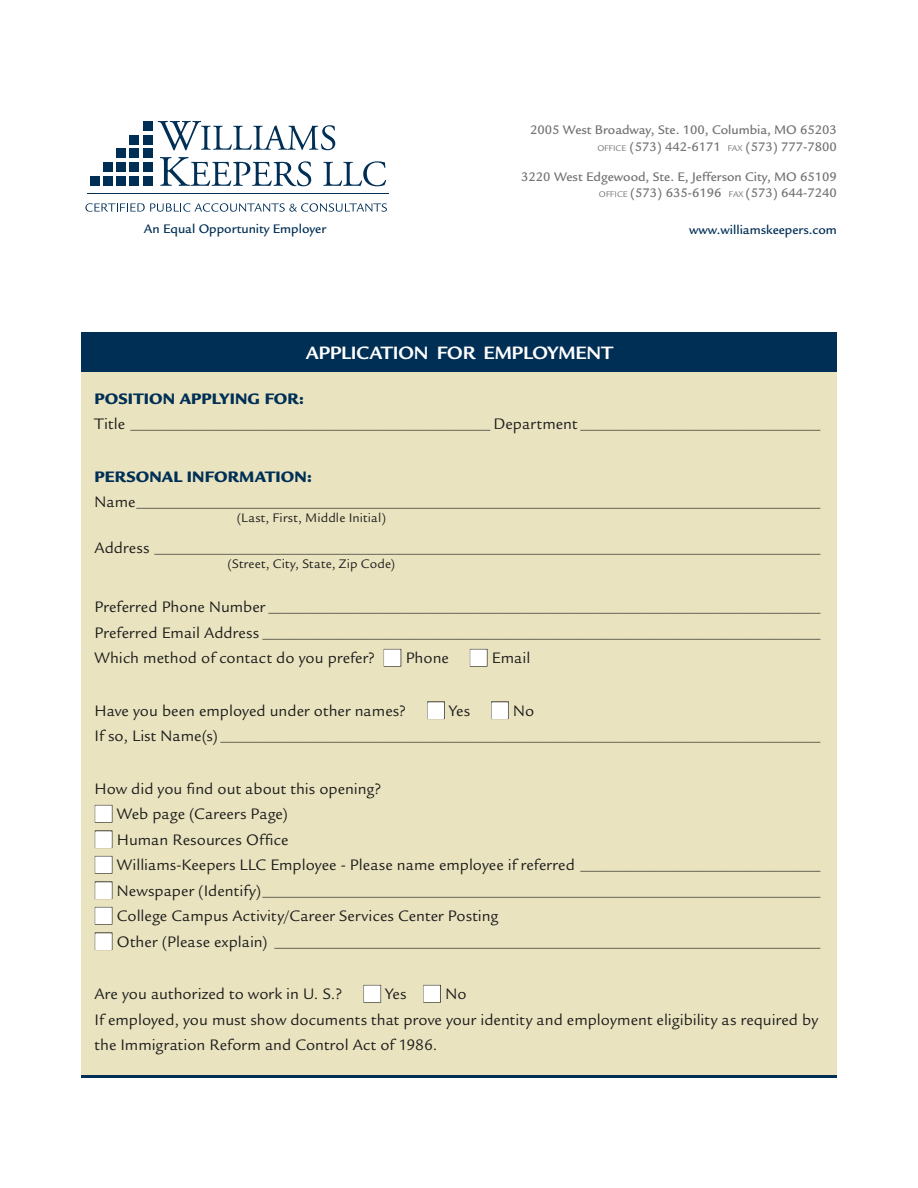
<style>
.page{position:relative;width:918px;height:1188px;background:#fff}
.page>*{position:absolute;margin:0;border:0;box-sizing:border-box;transform-origin:0 0}
.t1{font:700 19.5px "Legacy Sans Std";letter-spacing:-.005em;color:#fff}
.t2{font:16.5px/25.5px "Legacy Sans Std";letter-spacing:.005em;color:#1c1c1a}
.t3{font:900 16.5px "Legacy Sans Std";letter-spacing:.005em;color:#002f56}
.t4{font:500 13.5px/16.5px "Legacy Sans Std";color:#727273;text-align:right}
.t5{font:13.5px "Legacy Sans Std";letter-spacing:.015em;color:#1c1c1a}
.t6{font:500 13.5px "Legacy Sans Std";color:#002f56}
.t7{font:12px/25.5px "Legacy Sans Std";color:#1c1c1a}
.s1{font-weight:400;font-size:9px}
.s2{font-size:16.5px}
.s3{color:#fff}
.s4{font-size:12px}
</style>
<div class="page">
<div style="left:143px;top:121px;width:9px;height:10px;background:#002f56"></div>
<div style="left:143px;top:135px;width:9px;height:10px;background:#002f56"></div>
<div style="left:143px;top:149px;width:9px;height:9px;background:#002f56"></div>
<div style="left:143px;top:162px;width:9px;height:10px;background:#002f56"></div>
<div style="left:143px;top:176px;width:9px;height:10px;background:#002f56"></div>
<div style="left:129px;top:135px;width:10px;height:10px;background:#002f56"></div>
<div style="left:129px;top:149px;width:10px;height:9px;background:#002f56"></div>
<div style="left:129px;top:162px;width:10px;height:10px;background:#002f56"></div>
<div style="left:129px;top:176px;width:10px;height:10px;background:#002f56"></div>
<div style="left:116px;top:149px;width:10px;height:9px;background:#002f56"></div>
<div style="left:116px;top:162px;width:10px;height:10px;background:#002f56"></div>
<div style="left:116px;top:176px;width:10px;height:10px;background:#002f56"></div>
<div style="left:103px;top:162px;width:10px;height:10px;background:#002f56"></div>
<div style="left:103px;top:176px;width:10px;height:10px;background:#002f56"></div>
<div style="left:90px;top:176px;width:10px;height:10px;background:#002f56"></div>
<hr style="left:87px;top:193px;width:301px;height:1px;background:#002f56">
<svg style="left:158px;top:121px;width:177px;height:29px"></svg>
<svg style="left:160px;top:157px;width:151px;height:29px"></svg>
<svg style="left:323px;top:161px;width:63px;height:25px"></svg>
<svg style="left:85px;top:203px;width:302px;height:9px"></svg>
<div style="left:81px;top:372px;width:756px;height:705px;background:#e9e3c0"></div>
<div style="left:384px;top:649px;width:17px;height:17px;border:1px solid #1c1c1a"></div>
<div style="left:470px;top:649px;width:17px;height:17px;border:1px solid #1c1c1a"></div>
<div style="left:427px;top:702px;width:18px;height:17px;border:1px solid #1c1c1a"></div>
<div style="left:491px;top:702px;width:18px;height:17px;border:1px solid #1c1c1a"></div>
<div style="left:95px;top:805px;width:17px;height:17px;border:1px solid #1c1c1a"></div>
<div style="left:95px;top:831px;width:17px;height:17px;border:1px solid #1c1c1a"></div>
<div style="left:95px;top:856px;width:17px;height:17px;border:1px solid #1c1c1a"></div>
<div style="left:95px;top:882px;width:17px;height:17px;border:1px solid #1c1c1a"></div>
<div style="left:95px;top:907px;width:17px;height:17px;border:1px solid #1c1c1a"></div>
<div style="left:95px;top:933px;width:17px;height:17px;border:1px solid #1c1c1a"></div>
<div style="left:364px;top:985px;width:17px;height:17px;border:1px solid #1c1c1a"></div>
<div style="left:423px;top:985px;width:18px;height:17px;border:1px solid #1c1c1a"></div>
<div style="left:82px;top:333px;width:755px;height:39px;background:#002f56"></div>
<hr style="left:82px;top:1075px;width:755px;height:2px;background:#002f56">
<p class="t6" style="left:144px;top:221px;width:184px">An Equal Opportunity Employer</p>
<p class="t4" style="left:530px;top:122px;width:308px">2005 West Broadway, Ste. 100, Columbia, MO 65203<br><span class="s1">OFFICE</span> (573) 442-6171 <span class="s1">FAX</span> (573) 777-7800</p>
<p class="t4" style="left:521px;top:168px;width:317px">3220 West Edgewood, Ste. E, Jefferson City, MO 65109<br><span class="s1">OFFICE</span> (573) 635-6196 <span class="s1">FAX</span> (573) 644-7240</p>
<p class="t6" style="left:689px;top:222px;width:149px">www.williamskeepers.com</p>
<h1 class="t1" style="left:306px;top:342px;width:309px">APPLICATION FOR EMPLOYMENT</h1>
<h2 class="t3" style="left:94px;top:388px;width:211px">POSITION APPLYING FOR:</h2>
<p class="t7" style="left:94px;top:413px;width:727px"><span class="s2">Title</span> ____________________________________________________________ <span class="s2">Department</span> ________________________________________</p>
<h2 class="t3" style="left:94px;top:466px;width:219px">PERSONAL INFORMATION:</h2>
<p class="t7" style="left:94px;top:491px;width:728px"><span class="s2">Name</span>__________________________________________________________________________________________________________________</p>
<p class="t7" style="left:94px;top:536px;width:728px"><span class="s2">Address</span> _______________________________________________________________________________________________________________</p>
<p class="t5" style="left:237px;top:510px;width:151px">(Last, First, Middle Initial)</p>
<p class="t5" style="left:228px;top:557px;width:169px">(Street, City, State, Zip Code)</p>
<p class="t7" style="left:94px;top:596px;width:728px"><span class="s2">Preferred Phone Number</span> ____________________________________________________________________________________________<br><span class="s2">Preferred Email Address</span> _____________________________________________________________________________________________</p>
<h2 class="t2" style="left:94px;top:645px;width:437px">Which method of contact do you prefer? <span class="s3">■</span> Phone <span class="s3">■</span> Email</h2>
<h2 class="t2" style="left:95px;top:698px;width:441px">Have you been employed under other names? <span class="s3">■</span> Yes <span class="s3">■</span> No</h2>
<p class="t7" style="left:95px;top:725px;width:727px"><span class="s2">If so, List Name(s)</span> ____________________________________________________________________________________________________</p>
<h2 class="t2" style="left:94px;top:776px;width:288px">How did you find out about this opening?</h2>
<h2 class="t2" style="left:94px;top:801px;width:195px"><span class="s3">■</span> Web page (Careers Page)</h2>
<h2 class="t2" style="left:94px;top:827px;width:195px"><span class="s3">■</span> Human Resources Office</h2>
<h2 class="t2" style="left:94px;top:852px;width:728px"><span class="s3">■</span> Williams-Keepers LLC Employee - Please name employee if referred <span class="s4">________________________________________</span></h2>
<p class="t7" style="left:94px;top:879px;width:727px"><span class="s3">■</span> <span class="s2">Newspaper (Identify)</span>_____________________________________________________________________________________________</p>
<h2 class="t2" style="left:94px;top:903px;width:406px"><span class="s3">■</span> College Campus Activity/Career Services Center Posting</h2>
<p class="t7" style="left:94px;top:930px;width:727px"><span class="s3">■</span> <span class="s2">Other (Please explain)</span> ___________________________________________________________________________________________</p>
<h2 class="t2" style="left:94px;top:981px;width:725px">Are you authorized to work in U. S.? <span class="s3">■</span> Yes <span class="s3">■</span> No<br>If employed, you must show documents that prove your identity and employment eligibility as required by the Immigration Reform and Control Act of 1986.</h2>
</div>
